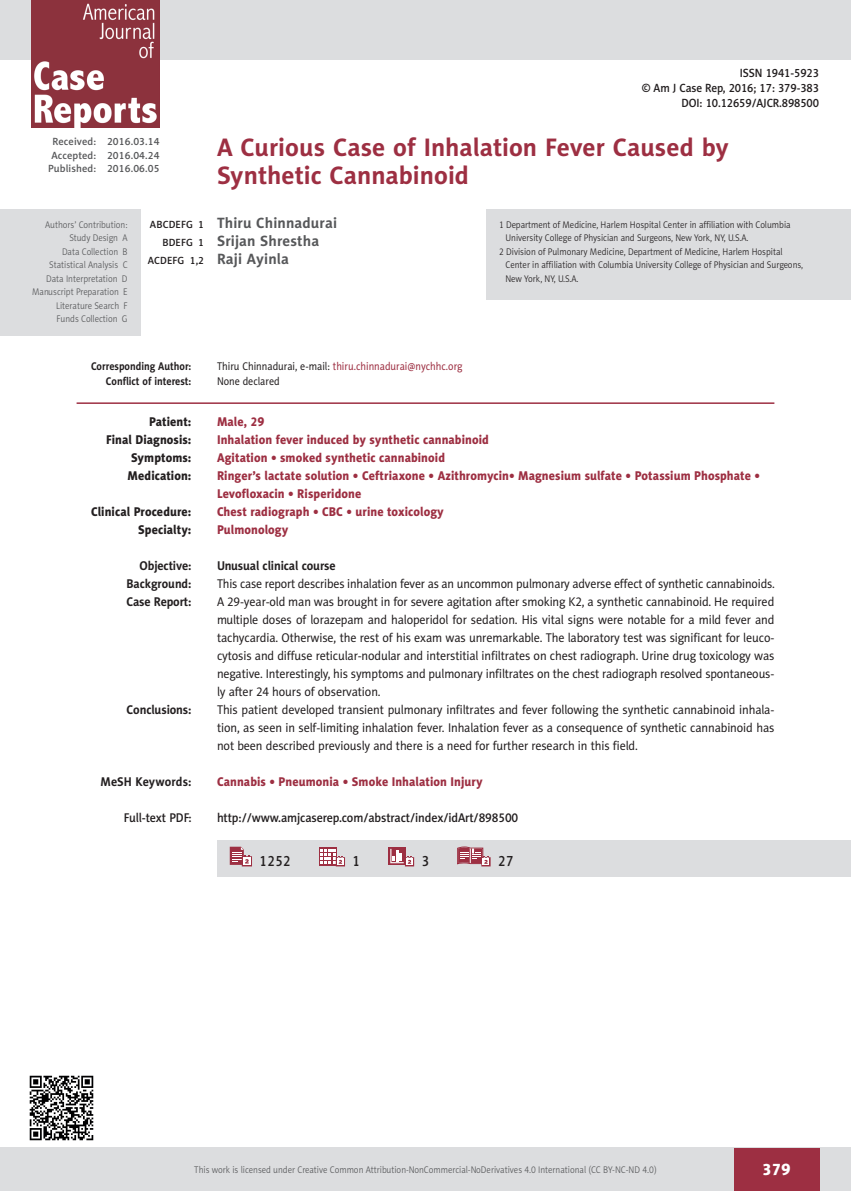
<style>
.page{position:relative;width:851px;height:1191px;background:#fff}
.page>*{position:absolute;margin:0;border:0;box-sizing:border-box;transform-origin:0 0}
.AJCR_Tytul{font:700 25.5px/28.5px "Naomi Sans EFN";color:#9d2f42}
.t1{font:16.5px "Naomi Sans EFN Heavy";color:#fff}
.AJCR_Autorzy{font:700 15px "Naomi Sans EFN";letter-spacing:.01em;color:#57585a}
.AJCR_dane{font:15px "Naomi Sans EFN Medium";letter-spacing:.03em;color:#231f20;scale:.9 1}
.AJCR_Summary_body{font:12.75px/18px "Naomi Sans EFN";letter-spacing:-.015em;color:#231f20;text-align:justify;scale:.95 1}
.AJCR_keywords{font:12.75px/18px "Naomi Sans EFN Heavy";letter-spacing:.005em;color:#9d2f42;scale:.95 1}
.AJCR_Summary_body-2{font:12.75px "Naomi Sans EFN";letter-spacing:-.015em;color:#231f20;scale:.94 1}
.AJCR_keywords-2{font:12.75px "Naomi Sans EFN Heavy";letter-spacing:.005em;color:#231f20;scale:.95 1}
.AJCR_full_text_pdf{font:12.75px "Naomi Sans EFN Medium";letter-spacing:-.01em;color:#231f20;scale:.95 1}
.AJCR_Summary_body-3{font:700 12.75px "Naomi Sans EFN";letter-spacing:-.01em;color:#231f20;scale:.95 1}
.AJCR_keywords-3{font:700 12.75px "Naomi Sans EFN";letter-spacing:.005em;color:#231f20;scale:.95 1}
.AJCR_Summary_body-4{font:700 12.75px "Naomi Sans EFN";letter-spacing:-.01em;color:#231f20;scale:.94 1}
.AJCR_full_text_pdf-2{font:12px "Naomi Sans EFN Medium";letter-spacing:-.01em;color:#231f20;scale:.95 1}
.AJCR_Adres{font:11.25px "Naomi Sans EFN";color:#9d2f42;scale:.9 1}
.AJCR_Adres-2{font:700 11.25px "Naomi Sans EFN";color:#231f20;scale:.9 1}
.AJCR_Adres-3{font:11.25px "Naomi Sans EFN";color:#231f20;scale:.9 1}
.t2{font:10.5px "Naomi Sans EFN Medium";letter-spacing:.01em;color:#57585a}
.AJCR_Afiliacja{font:9.75px/13.5px "Naomi Sans EFN Light";color:#231f20;scale:.9 1}
.t3{font:9.75px "Naomi Sans EFN Light";color:#57585a;scale:.9 1}
.s1{font-family:"Naomi Sans EFN Medium";font-weight:400;font-size:10.5px;color:#231f20}
.s2{color:#231f20}
</style>
<div class="page">
<div style="left:217px;top:840px;width:633px;height:36px;background:#dcdddf"></div>
<svg style="left:230px;top:846px;width:22px;height:20px"></svg>
<div style="left:319px;top:847px;width:17px;height:18px;background:#9d2f42"></div>
<svg style="left:320px;top:848px;width:25px;height:18px"></svg>
<div style="left:388px;top:847px;width:18px;height:18px;background:#9d2f42"></div>
<svg style="left:390px;top:849px;width:24px;height:17px"></svg>
<svg style="left:457px;top:846px;width:33px;height:20px"></svg>
<hr style="left:77px;top:402px;width:697px;height:2px;background:#9d2f42">
<div style="left:0;top:210px;width:140px;height:126px;background:#dcdddf"></div>
<div style="left:486px;top:210px;width:364px;height:90px;background:#dcdddf"></div>
<img style="left:29px;top:1075px;width:65px;height:66px">
<div style="left:0;top:1148px;width:850px;height:43px;background:#dcdddf"></div>
<div style="left:733px;top:1147px;width:86px;height:43px;background:#9d2f42"></div>
<div style="left:0;top:0;width:850px;height:60px;background:#dcdddf"></div>
<img style="left:32px;top:0;width:127px;height:127px">
<p class="AJCR_full_text_pdf-2" style="left:739px;top:66px;width:85px">ISSN 1941-5923</p>
<p class="AJCR_full_text_pdf-2" style="left:641px;top:81px;width:188px">© Am J Case Rep, 2016; 17: 379-383</p>
<p class="AJCR_full_text_pdf-2" style="left:681px;top:96px;width:146px">DOI: 10.12659/AJCR.898500</p>
<p class="AJCR_Tytul" style="left:217px;top:133px;width:513px">A Curious Case of Inhalation Fever Caused by<br>Synthetic Cannabinoid</p>
<p class="AJCR_Autorzy" style="left:150px;top:214px;width:188px"><span class="s1">ABCDEFG 1</span> Thiru Chinnadurai</p>
<p class="AJCR_Autorzy" style="left:162px;top:232px;width:158px"><span class="s1">BDEFG 1</span> Srijan Shrestha</p>
<p class="AJCR_Autorzy" style="left:148px;top:250px;width:143px"><span class="s1">ACDEFG 1,2</span> Raji Ayinla</p>
<p class="t2" style="left:52px;top:136px;width:109px">Received: 2016.03.14</p>
<p class="t2" style="left:51px;top:149px;width:110px">Accepted: 2016.04.24</p>
<p class="t2" style="left:48px;top:163px;width:113px">Published: 2016.06.05</p>
<p class="t3" style="left:45px;top:219px;width:93px">Authors’ Contribution:</p>
<p class="t3" style="left:69px;top:232px;width:66px">Study Design A</p>
<p class="t3" style="left:62px;top:246px;width:74px">Data Collection B</p>
<p class="t3" style="left:49px;top:259px;width:89px">Statistical Analysis C</p>
<p class="t3" style="left:46px;top:273px;width:92px">Data Interpretation D</p>
<p class="t3" style="left:32px;top:286px;width:107px">Manuscript Preparation E</p>
<p class="t3" style="left:56px;top:300px;width:81px">Literature Search F</p>
<p class="t3" style="left:57px;top:313px;width:80px">Funds Collection G</p>
<p class="AJCR_Afiliacja" style="left:505px;top:218px;width:318px;text-indent:-6px">1 Department of Medicine, Harlem Hospital Center in affiliation with Columbia<br>University College of Physician and Surgeons, New York, NY, U.S.A.</p>
<p class="AJCR_Afiliacja" style="left:505px;top:245px;width:332px;text-indent:-6px">2 Division of Pulmonary Medicine, Department of Medicine, Harlem Hospital<br>Center in affiliation with Columbia University College of Physician and Surgeons,<br>New York, NY, U.S.A.</p>
<p class="AJCR_Adres-2" style="left:91px;top:359px;width:113px">Corresponding Author:</p>
<p class="AJCR_Adres" style="left:217px;top:359px;width:274px"><span class="s2">Thiru Chinnadurai, e-mail:</span> thiru.chinnadurai@nychhc.org</p>
<p class="AJCR_Adres-2" style="left:106px;top:375px;width:97px">Conflict of interest:</p>
<p class="AJCR_Adres-3" style="left:217px;top:375px;width:71px">None declared</p>
<p class="AJCR_keywords-2" style="left:149px;top:414px;width:46px">Patient:</p>
<p class="AJCR_keywords" style="left:217px;top:412px;width:51px">Male, 29</p>
<p class="AJCR_keywords-2" style="left:106px;top:432px;width:91px">Final Diagnosis:</p>
<p class="AJCR_keywords" style="left:217px;top:430px;width:288px">Inhalation fever induced by synthetic cannabinoid</p>
<p class="AJCR_keywords-2" style="left:131px;top:450px;width:65px">Symptoms:</p>
<p class="AJCR_keywords" style="left:217px;top:448px;width:241px">Agitation • smoked synthetic cannabinoid</p>
<p class="AJCR_keywords-2" style="left:128px;top:468px;width:69px">Medication:</p>
<p class="AJCR_keywords" style="left:217px;top:466px;width:573px">Ringer’s lactate solution • Ceftriaxone • Azithromycin• Magnesium sulfate • Potassium Phosphate •<br>Levofloxacin • Risperidone</p>
<p class="AJCR_keywords-2" style="left:91px;top:504px;width:107px">Clinical Procedure:</p>
<p class="AJCR_keywords" style="left:217px;top:502px;width:240px">Chest radiograph • CBC • urine toxicology</p>
<p class="AJCR_keywords-2" style="left:138px;top:522px;width:58px">Specialty:</p>
<p class="AJCR_keywords" style="left:217px;top:520px;width:77px">Pulmonology</p>
<p class="AJCR_Summary_body-3" style="left:139px;top:558px;width:56px">Objective:</p>
<p class="AJCR_Summary_body-3" style="left:217px;top:558px;width:126px">Unusual clinical course</p>
<p class="AJCR_Summary_body-4" style="left:126px;top:576px;width:71px">Background:</p>
<p class="AJCR_Summary_body-2" style="left:217px;top:576px;width:595px">This case report describes inhalation fever as an uncommon pulmonary adverse effect of synthetic cannabinoids.</p>
<p class="AJCR_Summary_body-3" style="left:126px;top:594px;width:70px">Case Report:</p>
<p class="AJCR_Summary_body" style="left:217px;top:593px;width:588px">A 29-year-old man was brought in for severe agitation after smoking K2, a synthetic cannabinoid. He required multiple doses of lorazepam and haloperidol for sedation. His vital signs were notable for a mild fever and tachycardia. Otherwise, the rest of his exam was unremarkable. The laboratory test was significant for leuco&shy;cytosis and diffuse reticular-nodular and interstitial infiltrates on chest radiograph. Urine drug toxicology was negative. Interestingly, his symptoms and pulmonary infiltrates on the chest radiograph resolved spontaneous&shy;ly after 24 hours of observation.</p>
<p class="AJCR_Summary_body-3" style="left:127px;top:702px;width:70px">Conclusions:</p>
<p class="AJCR_Summary_body" style="left:217px;top:701px;width:588px">This patient developed transient pulmonary infiltrates and fever following the synthetic cannabinoid inhala&shy;tion, as seen in self-limiting inhalation fever. Inhalation fever as a consequence of synthetic cannabinoid has not been described previously and there is a need for further research in this field.</p>
<p class="AJCR_keywords-3" style="left:100px;top:774px;width:97px">MeSH Keywords:</p>
<p class="AJCR_keywords" style="left:217px;top:772px;width:281px">Cannabis • Pneumonia • Smoke Inhalation Injury</p>
<p class="AJCR_full_text_pdf" style="left:124px;top:810px;width:73px">Full-text PDF:</p>
<p class="AJCR_full_text_pdf" style="left:217px;top:810px;width:318px">http://www.amjcaserep.com/abstract/index/idArt/898500</p>
<p class="AJCR_dane" style="left:259px;top:852px;width:36px">1252</p>
<p class="AJCR_dane" style="left:352px;top:852px;width:10px">1</p>
<p class="AJCR_dane" style="left:421px;top:852px;width:10px">3</p>
<p class="AJCR_dane" style="left:498px;top:852px;width:19px">27</p>
<p class="t3" style="left:194px;top:1164px;width:515px">This work is licensed under Creative Common Attribution-NonCommercial-NoDerivatives 4.0 International (CC BY-NC-ND 4.0)</p>
<p class="t1" style="left:762px;top:1159px;width:30px">379</p>
</div>
